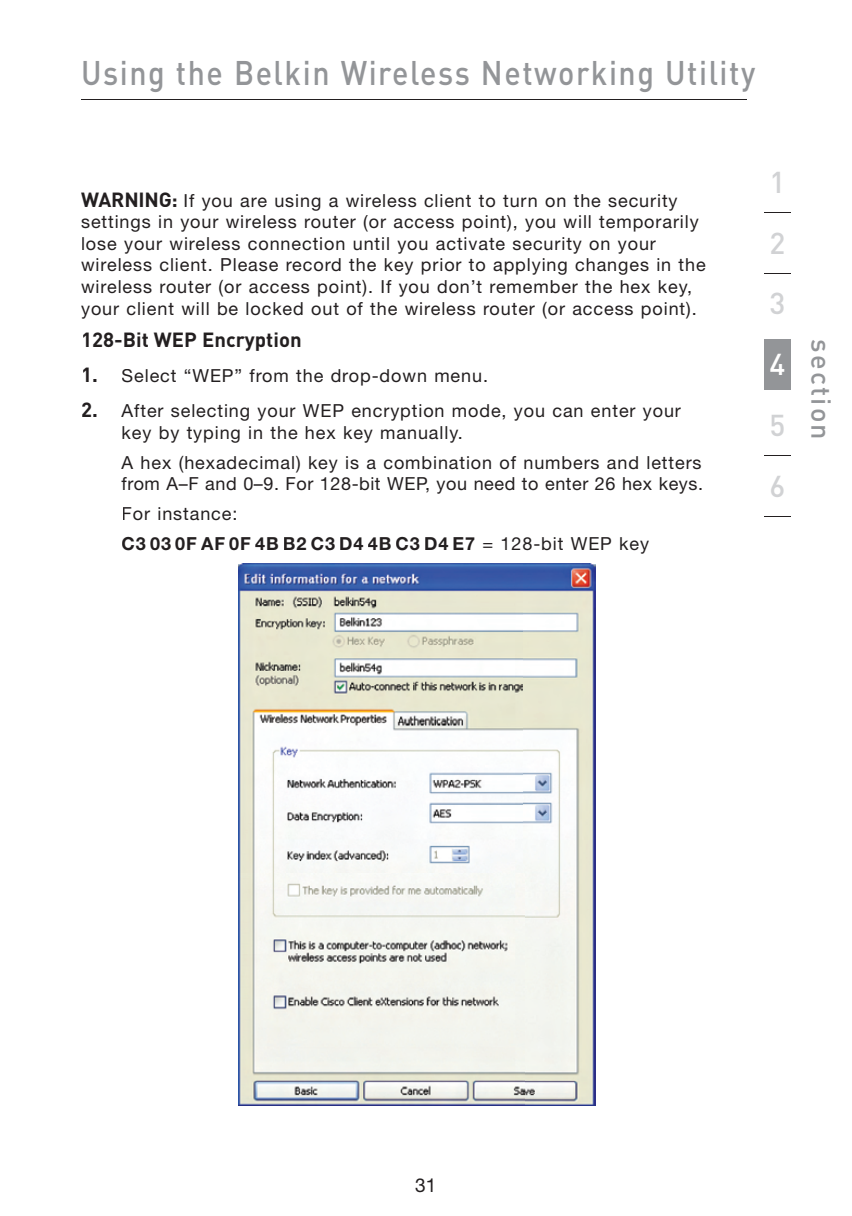
<style>
.page{position:relative;width:852px;height:1216px;background:#fff}
.page>*{position:absolute;margin:0;border:0;box-sizing:border-box;transform-origin:0 0}
.t1{font:500 33.75px "DINOT";letter-spacing:.05em;color:#939598;scale:.9 1}
.t2{font:500 29.7px/60.8px "DINOT";color:#d1d2d4;text-align:justify}
.t3{font:500 29.7px "DINOT";color:#fff}
.t4{font:500 27px "DINOT";letter-spacing:.08em;color:#939598}
.t5{font:700 20.25px "DINOT";color:#231f20}
.t6{font:19.12px "Helvetica Neue LT Pro";color:#231f20}
.t7{font:18px/21.6px "Helvetica Neue LT Pro";letter-spacing:.05em;color:#231f20}
.s1{font-family:"DINOT";font-weight:700;font-size:20.25px}
.s2{font-weight:700}
</style>
<div class="page">
<hr style="left:81px;top:100px;width:664px;height:1px;background:#231f20">
<svg style="left:764px;top:455px;width:26px;height:1px"></svg>
<div style="left:763px;top:339px;width:27px;height:51px;background:#939598"></div>
<svg style="left:764px;top:516px;width:26px;height:1px"></svg>
<svg style="left:764px;top:212px;width:26px;height:1px"></svg>
<svg style="left:764px;top:273px;width:26px;height:1px"></svg>
<img style="left:238px;top:563px;width:357px;height:542px">
<h1 class="t1" style="left:81px;top:50px;width:750px">Using the Belkin Wireless Networking Utility</h1>
<p class="t7" style="left:81px;top:189px;width:625px"><span class="s1">WARNING:</span> If you are using a wireless client to turn on the security settings in your wireless router (or access point), you will temporarily lose your wireless connection until you activate security on your wireless client. Please record the key prior to applying changes in the wireless router (or access point). If you don’t remember the hex key, your client will be locked out of the wireless router (or access point).</p>
<p class="t5" style="left:81px;top:326px;width:222px">128-Bit WEP Encryption</p>
<p class="t7" style="left:81px;top:364px;width:408px"><span class="s1">1.</span> Select “WEP” from the drop-down menu.</p>
<p class="t7" style="left:122px;top:399px;width:560px;text-indent:-40px"><span class="s1">2.</span> After selecting your WEP encryption mode, you can enter your key by typing in the hex key manually.</p>
<p class="t7" style="left:122px;top:451px;width:582px">A hex (hexadecimal) key is a combination of numbers and letters from A–F and 0–9. For 128-bit WEP, you need to enter 26 hex keys.</p>
<p class="t7" style="left:122px;top:498px;width:528px;line-height:29.7px">For instance:<br><span class="s2">C3 03 0F AF 0F 4B B2 C3 D4 4B C3 D4 E7</span> = 128-bit WEP key</p>
<h2 class="t2" style="left:769px;top:150px;width:17px">1<br>2<br>3</h2>
<h2 class="t3" style="left:769px;top:344px;width:17px">4</h2>
<h2 class="t2" style="left:769px;top:393px;width:17px">5<br>6</h2>
<h3 class="t4" style="left:839px;top:339px;width:102px;rotate:90deg">section</h3>
<p class="t6" style="left:415px;top:1173px;width:23px">31</p>
</div>
